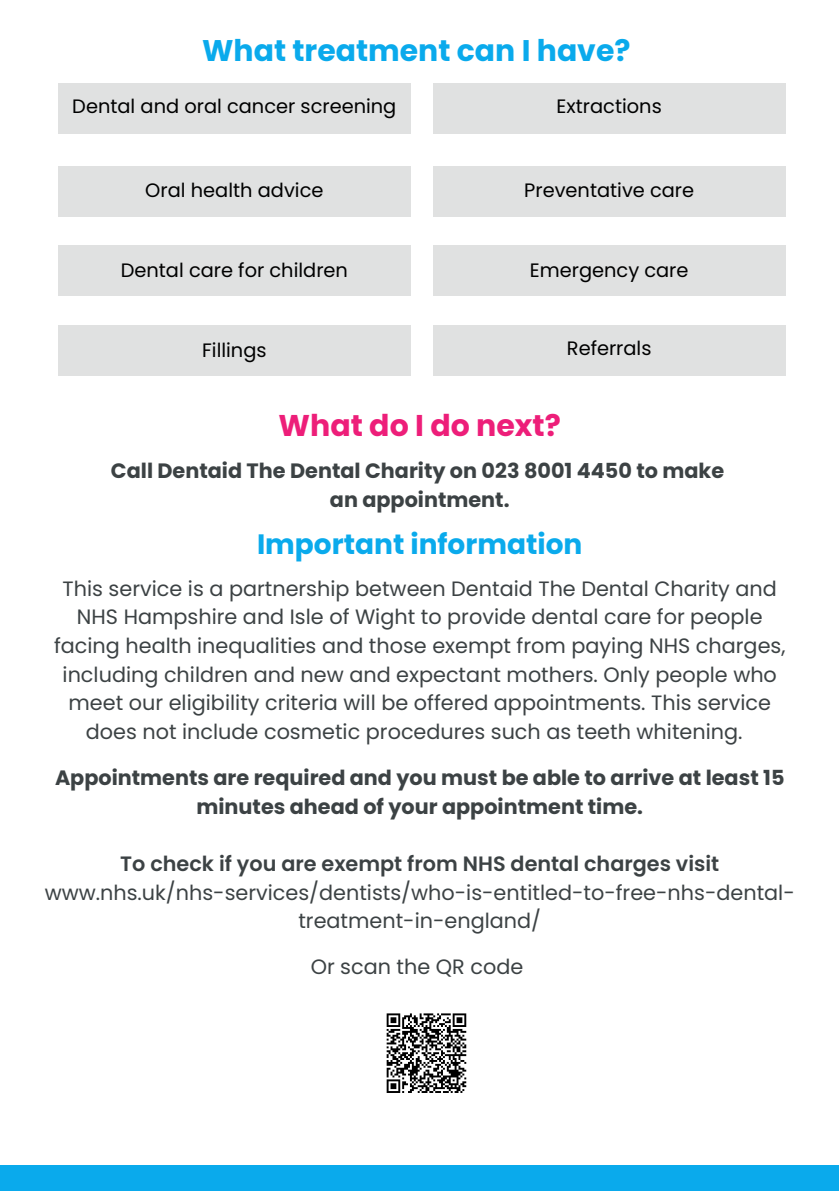
<style>
.page{position:relative;width:839px;height:1191px;background:#fff}
.page>*{position:absolute;margin:0;border:0;box-sizing:border-box;transform-origin:0 0}
.t1{font:700 30px "Poppins";color:#ed1e79}
.t2{font:700 29.8px "Poppins";color:#0aaaec}
.t3{font:700 28px "Poppins";color:#0aaaec}
.t4{font:20.8px/28.6px "Poppins";color:#3c4244;text-align:center}
.t5{font:700 20.8px/28.6px "Poppins";color:#3c4244;text-align:center}
.t6{font:19.4px "Poppins";color:#000}
.s1{font-weight:600}
</style>
<div class="page">
<div style="left:58px;top:84px;width:352px;height:50px;background:#e0e1e1"></div>
<div style="left:433px;top:84px;width:352px;height:50px;background:#e0e1e1"></div>
<div style="left:433px;top:326px;width:352px;height:50px;background:#e0e1e1"></div>
<div style="left:58px;top:326px;width:352px;height:50px;background:#e0e1e1"></div>
<div style="left:58px;top:166px;width:352px;height:50px;background:#e0e1e1"></div>
<div style="left:58px;top:246px;width:352px;height:50px;background:#e0e1e1"></div>
<div style="left:433px;top:166px;width:352px;height:50px;background:#e0e1e1"></div>
<div style="left:433px;top:246px;width:352px;height:50px;background:#e0e1e1"></div>
<div style="left:0;top:1166px;width:838px;height:25px;background:#0aaaec"></div>
<svg style="left:386px;top:1013px;width:81px;height:80px"></svg>
<p class="t2" style="left:202px;top:30px;width:430px">What treatment can I have?</p>
<p class="t6" style="left:72px;top:93px;width:325px">Dental and oral cancer screening</p>
<h2 class="t6" style="left:556px;top:93px;width:107px">Extractions</h2>
<h1 class="t6" style="left:145px;top:177px;width:180px">Oral health advice</h1>
<p class="t6" style="left:524px;top:177px;width:171px">Preventative care</p>
<p class="t6" style="left:121px;top:256px;width:229px">Dental care for children</p>
<p class="t6" style="left:530px;top:256px;width:160px">Emergency care</p>
<h2 class="t6" style="left:202px;top:336px;width:66px">Fillings</h2>
<h1 class="t6" style="left:567px;top:335px;width:86px">Referrals</h1>
<h1 class="t1" style="left:278px;top:404px;width:284px">What do I do next?</h1>
<p class="t5" style="left:111px;top:457px;width:614px">Call Dentaid The Dental Charity on 023 8001 4450 to make an appointment.</p>
<p class="t3" style="left:257px;top:524px;width:327px">Important information</p>
<p class="t4" style="left:54px;top:574px;width:733px">This service is a partnership between Dentaid The Dental Charity and NHS Hampshire and Isle of Wight to provide dental care for people facing health inequalities and those exempt from paying NHS charges, including children and new and expectant mothers. Only people who meet our eligibility criteria will be offered appointments. This service does not include cosmetic procedures such as teeth whitening.</p>
<p class="t5" style="left:55px;top:764px;width:731px">Appointments are required and you must be able to arrive at least 15 minutes ahead of your appointment time.</p>
<p class="t4" style="left:45px;top:850px;width:751px"><span class="s1">To check if you are exempt from NHS dental charges visit </span>www.nhs.uk/nhs-services/dentists/who-is-entitled-to-free-nhs-dental&shy;treatment-in-england/</p>
<p class="t4" style="left:311px;top:953px;width:214px">Or scan the QR code</p>
</div>
